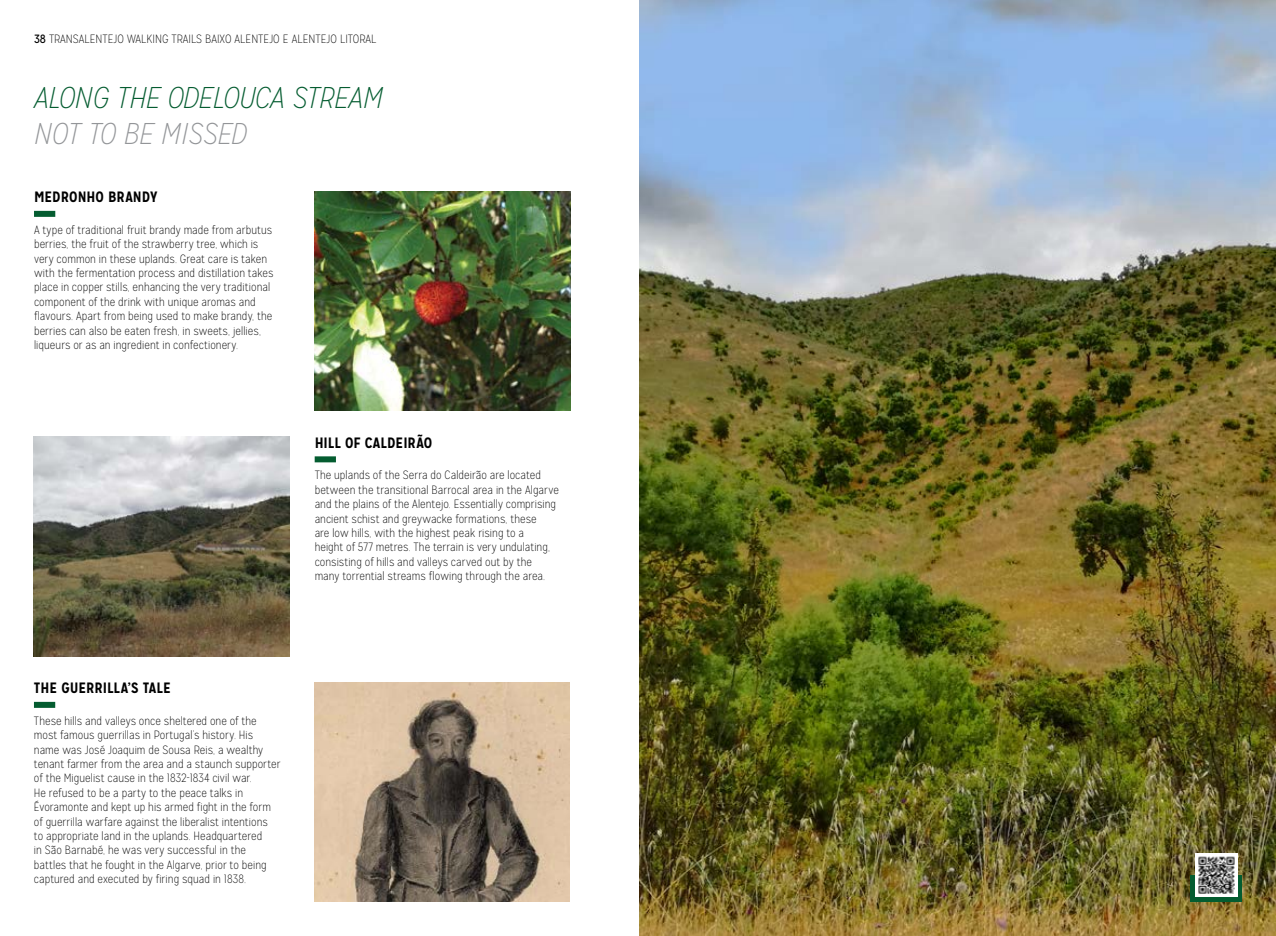
<style>
.page{position:relative;width:1276px;height:936px;background:#fff}
.page>*{position:absolute;margin:0;border:0;box-sizing:border-box;transform-origin:0 0}
.t1{font:italic 100 30px "Mission Gothic";color:#045c30}
.t2{font:italic 100 30px "Mission Gothic";color:#939598}
.t3{font:700 15px "Mission Gothic";color:#000}
.t4{font:100 12px/14.4px "Mission Gothic";letter-spacing:.005em;color:#000}
.s1{font-weight:400}
</style>
<div class="page">
<img style="left:315px;top:682px;width:255px;height:219px">
<img style="left:34px;top:436px;width:255px;height:220px">
<img style="left:315px;top:191px;width:255px;height:220px">
<div style="left:34px;top:211px;width:21px;height:6px;background:#045c30"></div>
<div style="left:34px;top:701px;width:21px;height:6px;background:#045c30"></div>
<div style="left:315px;top:456px;width:21px;height:6px;background:#045c30"></div>
<img style="left:639px;top:0;width:637px;height:935px">
<svg style="left:1191px;top:875px;width:51px;height:26px"></svg>
<img style="left:1195px;top:853px;width:42px;height:43px">
<p class="t4" style="left:34px;top:32px;width:344px"><span class="s1">38</span> TRANSALENTEJO WALKING TRAILS BAIXO ALENTEJO E ALENTEJO LITORAL</p>
<h1 class="t1" style="left:34px;top:80px;width:350px">ALONG THE ODELOUCA STREAM</h1>
<h1 class="t2" style="left:34px;top:116px;width:214px">NOT TO BE MISSED</h1>
<p class="t3" style="left:34px;top:188px;width:125px">MEDRONHO BRANDY</p>
<p class="t4" style="left:34px;top:222px;width:241px">A type of traditional fruit brandy made from arbutus berries, the fruit of the strawberry tree, which is very common in these uplands. Great care is taken with the fermentation process and distillation takes place in copper stills, enhancing the very traditional component of the drink with unique aromas and flavours. Apart from being used to make brandy, the berries can also be eaten fresh, in sweets, jellies, liqueurs or as an ingredient in confectionery.</p>
<p class="t3" style="left:315px;top:433px;width:119px">HILL OF CALDEIRÃO</p>
<p class="t4" style="left:315px;top:468px;width:246px">The uplands of the Serra do Caldeirão are located between the transitional Barrocal area in the Algarve and the plains of the Alentejo. Essentially comprising ancient schist and greywacke formations, these<br>are low hills, with the highest peak rising to a<br>height of 577 metres. The terrain is very undulating, consisting of hills and valleys carved out by the many torrential streams flowing through the area.</p>
<p class="t3" style="left:34px;top:678px;width:138px">THE GUERRILLA’S TALE</p>
<p class="t4" style="left:34px;top:713px;width:248px">These hills and valleys once sheltered one of the most famous guerrillas in Portugal’s history. His name was José Joaquim de Sousa Reis, a wealthy tenant farmer from the area and a staunch supporter of the Miguelist cause in the 1832-1834 civil war.<br>He refused to be a party to the peace talks in Évoramonte and kept up his armed fight in the form of guerrilla warfare against the liberalist intentions<br>to appropriate land in the uplands. Headquartered<br>in São Barnabé, he was very successful in the battles that he fought in the Algarve, prior to being captured and executed by firing squad in 1838.</p>
</div>
